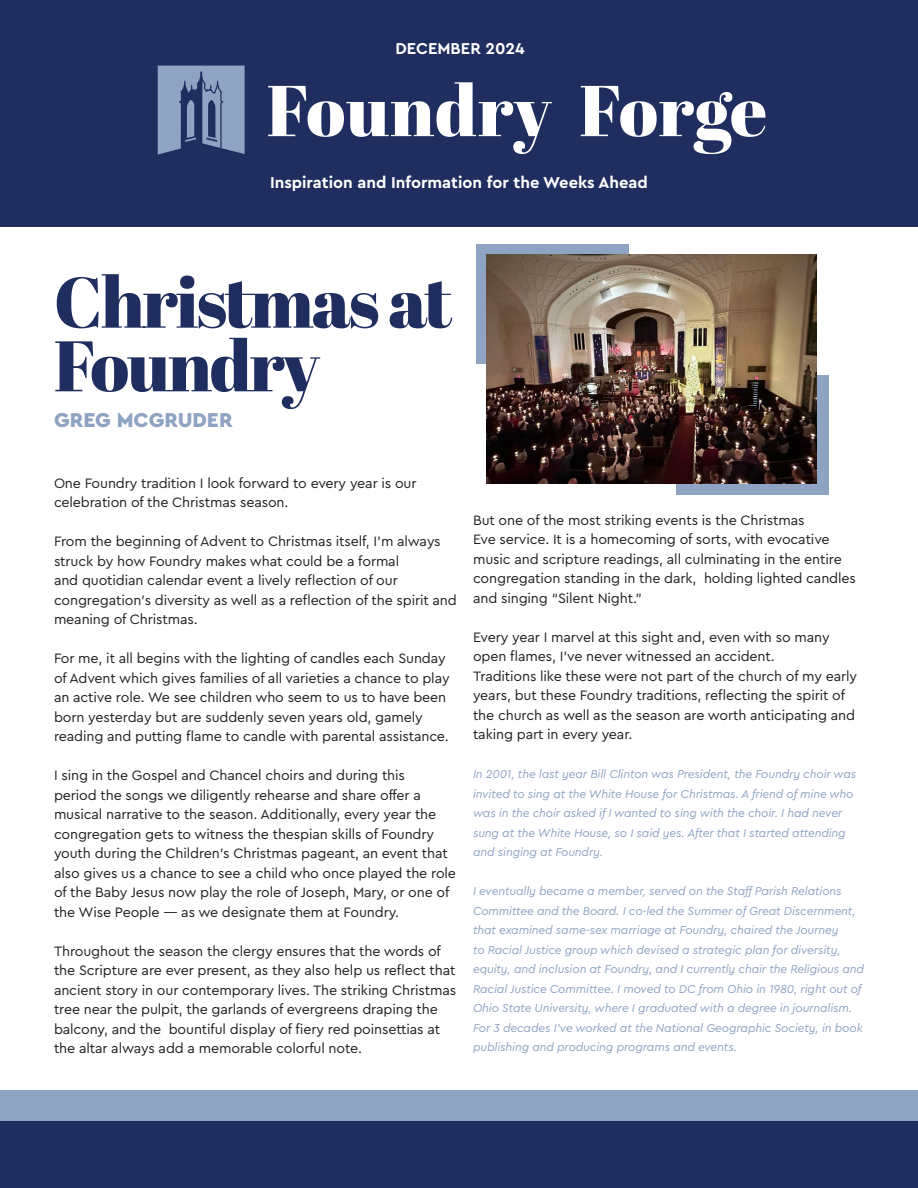
<style>
.page{position:relative;width:918px;height:1188px;background:#fff}
.page>*{position:absolute;margin:0;border:0;box-sizing:border-box;transform-origin:0 0}
.t1{font:900 21px "Cera Pro";color:#8fa3c2}
.t2{font:700 16.5px "Cera Pro";color:#fff}
.t3{font:14.25px/19.5px "Cera Pro";letter-spacing:-.01em;color:#231f20}
.t4{font:italic 12px/19.5px "Cera Pro";letter-spacing:-.01em;color:#8fa3c2}
</style>
<div class="page">
<div style="left:0;top:1106px;width:918px;height:82px;background:#1f2e5e"></div>
<div style="left:0;top:1091px;width:918px;height:30px;background:#8fa4c3"></div>
<div style="left:0;top:0;width:918px;height:227px;background:#1f2e5e"></div>
<svg style="left:268px;top:82px;width:498px;height:72px"></svg>
<svg style="left:158px;top:66px;width:87px;height:89px"></svg>
<div style="left:676px;top:375px;width:152px;height:120px;background:#8fa3c2"></div>
<div style="left:476px;top:244px;width:152px;height:120px;background:#8fa3c2"></div>
<img style="left:486px;top:254px;width:330px;height:229px">
<svg style="left:55px;top:338px;width:265px;height:71px"></svg>
<svg style="left:57px;top:274px;width:395px;height:54px"></svg>
<p class="t2" style="left:396px;top:37px;width:131px">DECEMBER 2024</p>
<p class="t2" style="left:270px;top:172px;width:379px">Inspiration and Information for the Weeks Ahead</p>
<p class="t1" style="left:54px;top:406px;width:180px">GREG MCGRUDER</p>
<p class="t3" style="left:54px;top:473px;width:364px">One Foundry tradition I look forward to every year is our celebration of the Christmas season.</p>
<p class="t3" style="left:54px;top:531px;width:404px">From the beginning of Advent to Christmas itself, I’m always struck by how Foundry makes what could be a formal<br>and quotidian calendar event a lively reflection of our congregation’s diversity as well as a reflection of the spirit and meaning of Christmas.</p>
<p class="t3" style="left:54px;top:648px;width:397px">For me, it all begins with the lighting of candles each Sunday of Advent which gives families of all varieties a chance to play an active role. We see children who seem to us to have been born yesterday but are suddenly seven years old, gamely reading and putting flame to candle with parental assistance.</p>
<p class="t3" style="left:54px;top:765px;width:404px">I sing in the Gospel and Chancel choirs and during this<br>period the songs we diligently rehearse and share offer a musical narrative to the season. Additionally, every year the congregation gets to witness the thespian skills of Foundry youth during the Children’s Christmas pageant, an event that also gives us a chance to see a child who once played the role of the Baby Jesus now play the role of Joseph, Mary, or one of the Wise People — as we designate them at Foundry.</p>
<p class="t3" style="left:54px;top:941px;width:404px">Throughout the season the clergy ensures that the words of the Scripture are ever present, as they also help us reflect that ancient story in our contemporary lives. The striking Christmas tree near the pulpit, the garlands of evergreens draping the balcony, and the bountiful display of fiery red poinsettias at the altar always add a memorable colorful note.</p>
<p class="t3" style="left:473px;top:510px;width:384px">But one of the most striking events is the Christmas<br>Eve service. It is a homecoming of sorts, with evocative music and scripture readings, all culminating in the entire congregation standing in the dark, holding lighted candles and singing “Silent Night.”</p>
<p class="t3" style="left:473px;top:627px;width:358px">Every year I marvel at this sight and, even with so many open flames, I’ve never witnessed an accident.</p>
<p class="t3" style="left:473px;top:666px;width:386px">Traditions like these were not part of the church of my early years, but these Foundry traditions, reflecting the spirit of the church as well as the season are worth anticipating and taking part in every year.</p>
<p class="t4" style="left:473px;top:764px;width:385px">In 2001, the last year Bill Clinton was President, the Foundry choir was invited to sing at the White House for Christmas. A friend of mine who was in the choir asked if I wanted to sing with the choir. I had never sung at the White House, so I said yes. After that I started attending and singing at Foundry.</p>
<p class="t4" style="left:473px;top:881px;width:392px">I eventually became a member, served on the Staff Parish Relations Committee and the Board. I co-led the Summer of Great Discernment, that examined same-sex marriage at Foundry, chaired the Journey<br>to Racial Justice group which devised a strategic plan for diversity, equity, and inclusion at Foundry, and I currently chair the Religious and Racial Justice Committee. I moved to DC from Ohio in 1980, right out of Ohio State University, where I graduated with a degree in journalism.<br>For 3 decades I’ve worked at the National Geographic Society, in book publishing and producing programs and events.</p>
</div>
